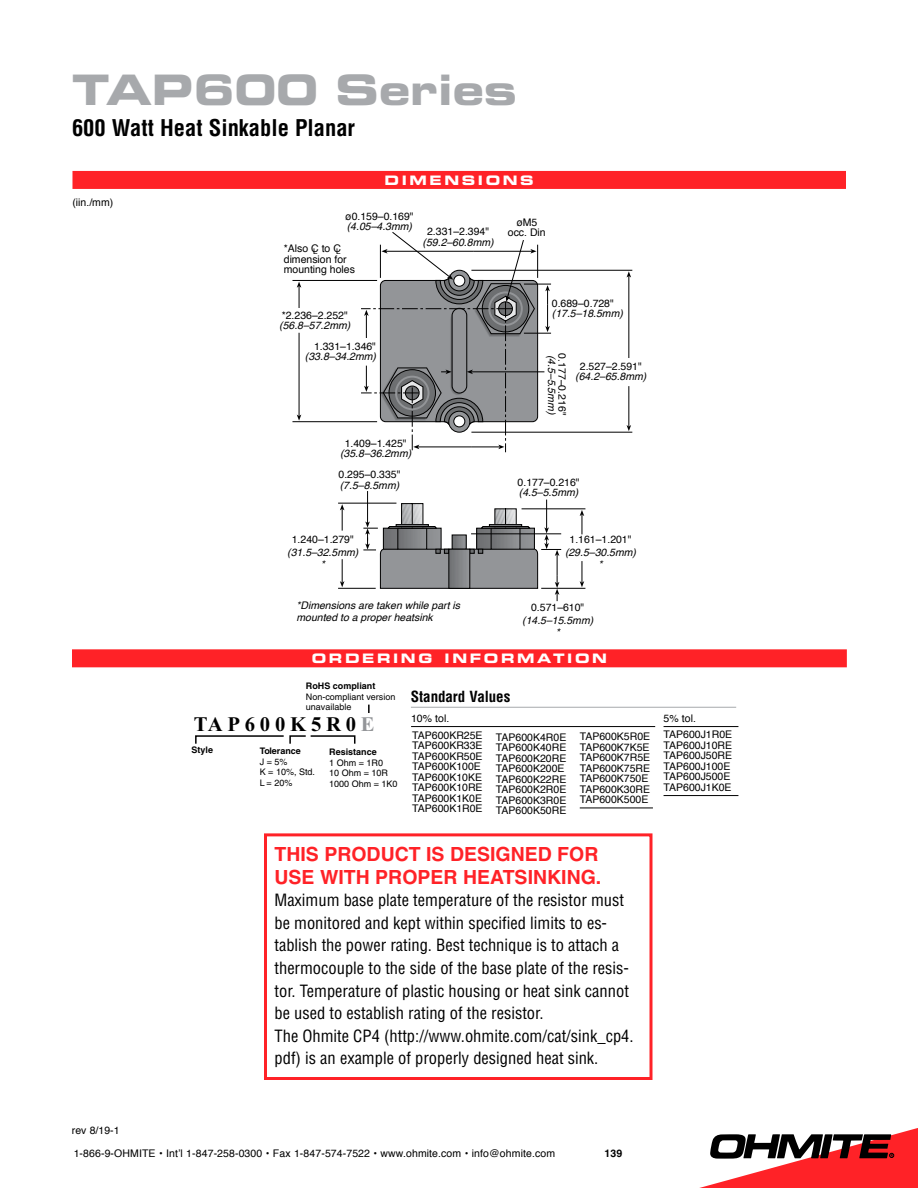
<style>
.page{position:relative;width:918px;height:1188px;background:#fff}
.page>*{position:absolute;margin:0;border:0;box-sizing:border-box;transform-origin:0 0}
.t1{font:42px "Eurostile Bold Extended Two";color:#a7a9ac}
.t2{font:700 condensed 22.5px "Helvetica";color:#000}
.t3{font:700 20.7px "Times New Roman";letter-spacing:.23em;color:#000}
.t4{font:700 19.5px/22.5px "Helvetica";color:#ff2227}
.t5{font:condensed 16.5px/22.5px "Helvetica";color:#000}
.t6{font:700 condensed 15px "Helvetica";letter-spacing:-.005em;color:#000}
.t7{font:13.05px "Eurostile Bold Extended Two";letter-spacing:.2em;color:#fff}
.t8{font:10.5px/10.5px "Helvetica";color:#000}
.t9{font:italic 10.5px/12.6px "Helvetica";color:#000;text-align:center}
.t10{font:700 10.5px "Helvetica";color:#000}
.t11{font:9px/10.5px "Helvetica";color:#000}
.t12{font:700 9px "Helvetica";color:#000}
.t13{font:7.8px "Helvetica";color:#000}
.s1{color:#939598}
</style>
<div class="page">
<svg style="left:699px;top:1128px;width:219px;height:60px"></svg>
<div style="left:72px;top:171px;width:774px;height:18px;background:#ff2227"></div>
<div style="left:72px;top:649px;width:775px;height:18px;background:#ff2227"></div>
<hr style="left:471px;top:270px;width:161px;height:1px;background:#000">
<hr style="left:471px;top:432px;width:161px;height:1px;background:#000">
<hr style="left:629px;top:276px;width:1px;height:82px;background:#000">
<svg style="left:627px;top:271px;width:4px;height:6px"></svg>
<hr style="left:629px;top:386px;width:1px;height:41px;background:#000">
<svg style="left:627px;top:425px;width:4px;height:6px"></svg>
<hr style="left:292px;top:280px;width:85px;height:1px;background:#000">
<hr style="left:292px;top:421px;width:85px;height:1px;background:#000">
<svg style="left:297px;top:282px;width:4px;height:26px"></svg>
<hr style="left:299px;top:333px;width:1px;height:83px;background:#000">
<svg style="left:297px;top:415px;width:4px;height:6px"></svg>
<svg style="left:361px;top:232px;width:190px;height:220px"></svg>
<hr style="left:522px;top:509px;width:63px;height:1px;background:#000">
<hr style="left:541px;top:588px;width:44px;height:1px;background:#000">
<svg style="left:580px;top:510px;width:4px;height:24px"></svg>
<svg style="left:580px;top:561px;width:4px;height:26px"></svg>
<hr style="left:338px;top:503px;width:58px;height:1px;background:#000">
<hr style="left:338px;top:588px;width:38px;height:1px;background:#000">
<svg style="left:340px;top:504px;width:4px;height:27px"></svg>
<svg style="left:340px;top:559px;width:4px;height:28px"></svg>
<hr style="left:367px;top:491px;width:1px;height:32px;background:#000">
<svg style="left:363px;top:500px;width:198px;height:101px"></svg>
<svg style="left:195px;top:735px;width:161px;height:9px"></svg>
<svg style="left:368px;top:705px;width:2px;height:7px"></svg>
<div style="left:264px;top:833px;width:388px;height:247px;border:3px solid #ff2227"></div>
<hr style="left:411px;top:707px;width:325px;height:1px;background:#a7a9ac">
<hr style="left:411px;top:726px;width:244px;height:1px;background:#000">
<hr style="left:664px;top:726px;width:74px;height:1px;background:#000">
<hr style="left:664px;top:795px;width:74px;height:1px;background:#000">
<hr style="left:580px;top:808px;width:73px;height:1px;background:#000">
<h1 class="t1" style="left:72px;top:60px;width:447px">TAP600 SERIES</h1>
<h2 class="t2" style="left:72px;top:114px;width:285px">600 Watt Heat Sinkable Planar</h2>
<p class="t8" style="left:72px;top:197px;width:42px">(iin./mm)</p>
<p class="t7" style="left:385px;top:171px;width:151px">DIMENSIONS</p>
<p class="t8" style="left:345px;top:211px;width:70px">ø0.159–0.169"</p>
<p class="t9" style="left:347px;top:220px;width:67px">(4.05–4.3mm)</p>
<p class="t8" style="left:284px;top:244px;width:73px">*Also C to C dimension for mounting holes</p>
<p class="t13" style="left:313px;top:245px;width:6px">L</p>
<p class="t13" style="left:336px;top:245px;width:6px">L</p>
<p class="t8" style="left:427px;top:227px;width:63px">2.331–2.394"</p>
<p class="t9" style="left:423px;top:236px;width:73px">(59.2–60.8mm)</p>
<p class="t8" style="left:282px;top:310px;width:68px">*2.236–2.252"</p>
<p class="t9" style="left:279px;top:319px;width:73px">(56.8–57.2mm)</p>
<p class="t8" style="left:314px;top:341px;width:63px">1.331–1.346"</p>
<p class="t9" style="left:305px;top:350px;width:73px">(33.8–34.2mm)</p>
<p class="t8" style="left:345px;top:438px;width:63px">1.409–1.425"</p>
<p class="t9" style="left:340px;top:447px;width:73px">(35.8–36.2mm)</p>
<p class="t8" style="left:339px;top:469px;width:63px">0.295–0.335"</p>
<p class="t9" style="left:340px;top:479px;width:61px">(7.5–8.5mm)</p>
<p class="t8" style="left:508px;top:217px;width:39px;text-align:center">øM5 occ. Din</p>
<p class="t8" style="left:552px;top:298px;width:63px">0.689–0.728"</p>
<p class="t9" style="left:552px;top:307px;width:73px">(17.5–18.5mm)</p>
<p class="t9" style="left:558px;top:355px;width:61px;rotate:90deg">(4.5–5.5mm)</p>
<p class="t8" style="left:567px;top:353px;width:63px;rotate:90deg">0.177–0.216"</p>
<p class="t8" style="left:580px;top:361px;width:63px">2.527–2.591"</p>
<p class="t9" style="left:575px;top:370px;width:73px">(64.2–65.8mm)</p>
<p class="t8" style="left:518px;top:477px;width:63px">0.177–0.216"</p>
<p class="t9" style="left:519px;top:486px;width:61px">(4.5–5.5mm)</p>
<p class="t8" style="left:292px;top:534px;width:63px">1.240–1.279"</p>
<p class="t9" style="left:287px;top:546px;width:73px">(31.5–32.5mm) *</p>
<p class="t9" style="left:296px;top:599px;width:165px;text-align:left">*Dimensions are taken while part is mounted to a proper heatsink</p>
<p class="t8" style="left:570px;top:534px;width:63px">1.161–1.201"</p>
<p class="t9" style="left:565px;top:546px;width:73px">(29.5–30.5mm) *</p>
<p class="t8" style="left:531px;top:602px;width:55px">0.571–610"</p>
<p class="t9" style="left:522px;top:614px;width:73px">(14.5–15.5mm) *</p>
<p class="t7" style="left:312px;top:649px;width:297px">ORDERING INF ORMATION</p>
<p class="t12" style="left:306px;top:681px;width:71px">RoHS compliant</p>
<p class="t11" style="left:306px;top:691px;width:91px">Non-compliant version unavailable</p>
<h3 class="t3" style="left:194px;top:709px;width:182px">TAP600K5R0<span class="s1">E</span></h3>
<p class="t12" style="left:192px;top:744px;width:23px">Style</p>
<p class="t12" style="left:329px;top:747px;width:49px">Resistance</p>
<p class="t11" style="left:329px;top:757px;width:70px">1 Ohm = 1R0<br>10 Ohm = 10R<br>1000 Ohm = 1K0</p>
<p class="t12" style="left:260px;top:746px;width:43px">Tolerance</p>
<p class="t11" style="left:260px;top:757px;width:57px">J = 5%<br>K = 10%, Std.<br>L = 20%</p>
<h3 class="t6" style="left:411px;top:688px;width:101px">Standard Values</h3>
<p class="t8" style="left:422px;top:716px;width:22px">0.10</p>
<p class="t8" style="left:411px;top:713px;width:40px">10% tol.</p>
<p class="t8" style="left:412px;top:730px;width:72px">TAP600KR25E<br>TAP600KR33E<br>TAP600KR50E<br>TAP600K100E<br>TAP600K10KE<br>TAP600K10RE<br>TAP600K1K0E<br>TAP600K1R0E</p>
<p class="t8" style="left:496px;top:732px;width:72px">TAP600K4R0E<br>TAP600K40RE<br>TAP600K20RE<br>TAP600K200E<br>TAP600K22RE<br>TAP600K2R0E<br>TAP600K3R0E<br>TAP600K50RE</p>
<p class="t8" style="left:580px;top:732px;width:72px">TAP600K5R0E<br>TAP600K7K5E<br>TAP600K7R5E<br>TAP600K75RE<br>TAP600K750E<br>TAP600K30RE<br>TAP600K500E</p>
<h3 class="t4" style="left:274px;top:843px;width:328px">THIS PRODUCT IS DESIGNED FOR<br>USE WITH PROPER HEATSINKING.</h3>
<p class="t5" style="left:274px;top:889px;width:361px">Maximum base plate temperature of the resistor must be monitored and kept within specified limits to es&shy;tablish the power rating. Best technique is to attach a thermocouple to the side of the base plate of the resis&shy;tor. Temperature of plastic housing or heat sink cannot be used to establish rating of the resistor.<br>The Ohmite CP4 (http://www.ohmite.com/cat/sink_cp4. pdf) is an example of properly designed heat sink.</p>
<p class="t8" style="left:664px;top:710px;width:70px;line-height:16.5px">5% tol.<br>TAP600J1R0E</p>
<p class="t8" style="left:664px;top:740px;width:70px">TAP600J10RE<br>TAP600J50RE<br>TAP600J100E<br>TAP600J500E<br>TAP600J1K0E</p>
<p class="t8" style="left:72px;top:1125px;width:49px">rev 8/19-1</p>
<p class="t8" style="left:74px;top:1148px;width:483px">1-866-9-OHMITE • Int’l 1-847-258-0300 • Fax 1-847-574-7522 • www.ohmite.com • info@ohmite.com</p>
<p class="t10" style="left:604px;top:1147px;width:19px">139</p>
</div>
